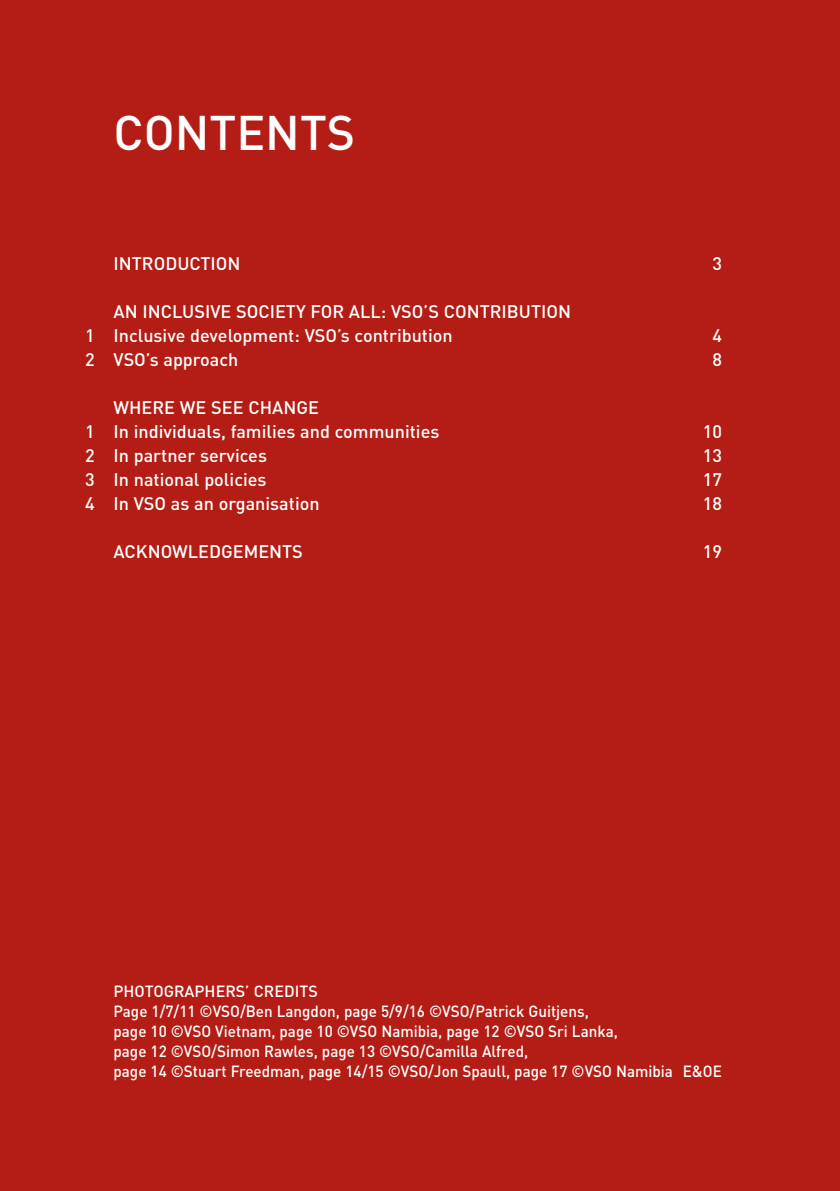
<style>
.page{position:relative;width:840px;height:1191px;background:#fff}
.page>*{position:absolute;margin:0;border:0;box-sizing:border-box;transform-origin:0 0}
.t1{font:500 48px "DIN";color:#fff}
.t2{font:500 18px/24px "DIN";color:#fff}
.t3{font:500 16px/20px "DIN";color:#fff}
</style>
<div class="page">
<div style="left:0;top:0;width:839px;height:1191px;background:#b41d15"></div>
<h1 class="t1" style="left:113px;top:116px;width:243px">CONTENTS</h1>
<p class="t2" style="left:113px;top:253px;width:128px">INTRODUCTION</p>
<p class="t2" style="left:712px;top:253px;width:11px">3</p>
<p class="t2" style="left:85px;top:301px;width:487px;text-indent:28px">AN INCLUSIVE SOCIETY FOR ALL: VSO’S CONTRIBUTION<br>1 Inclusive development: VSO’s contribution</p>
<p class="t2" style="left:712px;top:325px;width:11px">4</p>
<p class="t2" style="left:85px;top:349px;width:155px">2 VSO’s approach</p>
<p class="t2" style="left:712px;top:349px;width:11px">8</p>
<p class="t2" style="left:85px;top:397px;width:355px;text-indent:28px">WHERE WE SEE CHANGE<br>1 In individuals, families and communities</p>
<p class="t2" style="left:702px;top:421px;width:21px">10</p>
<p class="t2" style="left:85px;top:445px;width:183px">2 In partner services</p>
<p class="t2" style="left:702px;top:445px;width:21px">13</p>
<p class="t2" style="left:85px;top:469px;width:183px">3 In national policies</p>
<p class="t2" style="left:702px;top:469px;width:21px">17</p>
<p class="t2" style="left:85px;top:493px;width:236px">4 In VSO as an organisation</p>
<p class="t2" style="left:702px;top:493px;width:21px">18</p>
<p class="t2" style="left:113px;top:541px;width:191px">ACKNOWLEDGEMENTS</p>
<p class="t2" style="left:702px;top:541px;width:21px">19</p>
<p class="t3" style="left:113px;top:982px;width:609px">PHOTOGRAPHERS’ CREDITS<br>Page 1/7/11 ©VSO/Ben Langdon, page 5/9/16 ©VSO/Patrick Guitjens,<br>page 10 ©VSO Vietnam, page 10 ©VSO Namibia, page 12 ©VSO Sri Lanka,<br>page 12 ©VSO/Simon Rawles, page 13 ©VSO/Camilla Alfred,<br>page 14 ©Stuart Freedman, page 14/15 ©VSO/Jon Spaull, page 17 ©VSO Namibia E&amp;OE</p>
</div>
